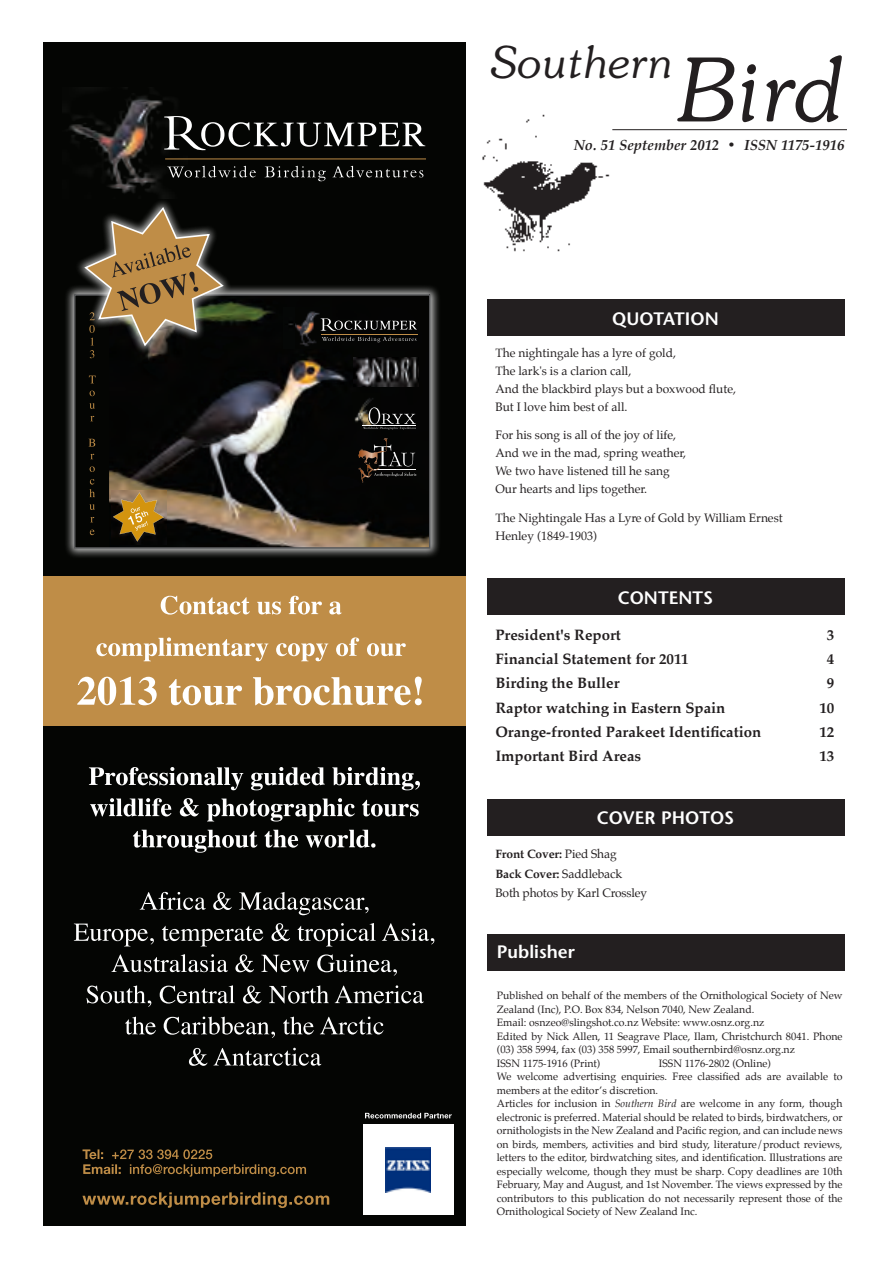
<style>
.page{position:relative;width:893px;height:1263px;background:#fff}
.page>*{position:absolute;margin:0;border:0;box-sizing:border-box;transform-origin:0 0}
.t1{font:italic 300 87.3px "Souvenir";color:#231f20}
.t2{font:italic 300 43.65px "Souvenir";color:#231f20}
.t3{font:600 18px "Stone Sans";color:#fff}
.t4{font:700 15px "Palatino";color:#231f20}
.t5{font:italic 700 14.55px "Palatino";color:#231f20}
.t6{font:12px/18px "Palatino";color:#231f20}
.t7{font:10.5px/13.5px "Palatino";color:#231f20}
.s1{font-weight:700}
.s2{font-style:italic}
</style>
<div class="page">
<div style="left:487px;top:578px;width:357px;height:36px;background:#231f20"></div>
<div style="left:487px;top:799px;width:357px;height:36px;background:#231f20"></div>
<div style="left:487px;top:935px;width:357px;height:36px;background:#231f20"></div>
<div style="left:487px;top:300px;width:357px;height:36px;background:#231f20"></div>
<div style="left:44px;top:43px;width:422px;height:1182px;background:#040503"></div>
<img style="left:69px;top:96px;width:119px;height:70px">
<svg style="left:164px;top:116px;width:261px;height:35px"></svg>
<hr style="left:165px;top:159px;width:261px;height:1px;background:#bf8d47">
<svg style="left:189px;top:1048px;width:132px;height:18px"></svg>
<svg style="left:125px;top:1016px;width:259px;height:22px"></svg>
<svg style="left:87px;top:985px;width:337px;height:22px"></svg>
<svg style="left:111px;top:954px;width:286px;height:22px"></svg>
<svg style="left:74px;top:923px;width:360px;height:23px"></svg>
<svg style="left:140px;top:892px;width:229px;height:23px"></svg>
<svg style="left:133px;top:830px;width:243px;height:23px"></svg>
<svg style="left:90px;top:798px;width:329px;height:23px"></svg>
<svg style="left:89px;top:767px;width:331px;height:23px"></svg>
<div style="left:44px;top:576px;width:422px;height:150px;background:#bf8d47"></div>
<svg style="left:77px;top:676px;width:345px;height:29px"></svg>
<svg style="left:96px;top:637px;width:310px;height:24px"></svg>
<svg style="left:161px;top:596px;width:181px;height:19px"></svg>
<div style="left:363px;top:1124px;width:91px;height:90px;background:#fff"></div>
<img style="left:385px;top:1147px;width:45px;height:45px">
<svg style="left:365px;top:1113px;width:87px;height:5px"></svg>
<svg style="left:83px;top:1149px;width:223px;height:28px"></svg>
<svg style="left:82px;top:1192px;width:247px;height:16px"></svg>
<div style="left:64px;top:284px;width:377px;height:275px;background:#fff;opacity:.75"></div>
<div style="left:75px;top:295px;width:355px;height:253px;background:#040503"></div>
<img style="left:109px;top:368px;width:319px;height:179px">
<svg style="left:90px;top:530px;width:5px;height:5px"></svg>
<svg style="left:90px;top:517px;width:4px;height:5px"></svg>
<svg style="left:89px;top:504px;width:6px;height:6px"></svg>
<svg style="left:89px;top:479px;width:6px;height:18px"></svg>
<svg style="left:90px;top:466px;width:5px;height:6px"></svg>
<svg style="left:90px;top:454px;width:4px;height:5px"></svg>
<svg style="left:88px;top:439px;width:7px;height:8px"></svg>
<svg style="left:90px;top:416px;width:4px;height:5px"></svg>
<svg style="left:89px;top:403px;width:6px;height:6px"></svg>
<svg style="left:90px;top:391px;width:5px;height:5px"></svg>
<svg style="left:89px;top:376px;width:7px;height:7px"></svg>
<img style="left:354px;top:368px;width:65px;height:18px">
<img style="left:352px;top:393px;width:29px;height:32px">
<svg style="left:363px;top:407px;width:53px;height:23px"></svg>
<hr style="left:363px;top:426px;width:53px;height:1px;background:#fff">
<svg style="left:358px;top:438px;width:58px;height:45px"></svg>
<img style="left:111px;top:491px;width:55px;height:53px">
<svg style="left:113px;top:492px;width:51px;height:50px"></svg>
<svg style="left:430px;top:295px;width:3px;height:4px"></svg>
<svg style="left:429px;top:548px;width:4px;height:4px"></svg>
<svg style="left:64px;top:166px;width:359px;height:202px"></svg>
<img style="left:482px;top:114px;width:138px;height:138px">
<hr style="left:612px;top:129px;width:235px;height:1px;background:#231f20">
<h2 class="t2" style="left:490px;top:35px;width:185px">Southern</h2>
<h1 class="t1" style="left:677px;top:37px;width:169px">Bird</h1>
<h3 class="t5" style="left:574px;top:133px;width:272px">No. 51 September 2012 • ISSN 1175-1916</h3>
<h3 class="t3" style="left:612px;top:308px;width:108px">QUOTATION</h3>
<p class="t6" style="left:495px;top:344px;width:242px">The nightingale has a lyre of gold,<br>The lark's is a clarion call,<br>And the blackbird plays but a boxwood flute,<br>But I love him best of all.</p>
<p class="t6" style="left:495px;top:426px;width:192px">For his song is all of the joy of life,<br>And we in the mad, spring weather,<br>We two have listened till he sang<br>Our hearts and lips together.</p>
<p class="t6" style="left:495px;top:509px;width:289px">The Nightingale Has a Lyre of Gold by William Ernest<br>Henley (1849-1903)</p>
<h3 class="t3" style="left:618px;top:586px;width:97px">CONTENTS</h3>
<h3 class="t4" style="left:495px;top:622px;width:127px">President's Report</h3>
<h3 class="t4" style="left:827px;top:622px;width:9px">3</h3>
<h3 class="t4" style="left:495px;top:646px;width:195px">Financial Statement for 2011</h3>
<h3 class="t4" style="left:827px;top:646px;width:9px">4</h3>
<h3 class="t4" style="left:495px;top:670px;width:126px">Birding the Buller</h3>
<h3 class="t4" style="left:827px;top:670px;width:9px">9</h3>
<h3 class="t4" style="left:495px;top:695px;width:231px">Raptor watching in Eastern Spain</h3>
<h3 class="t4" style="left:819px;top:695px;width:16px">10</h3>
<h3 class="t4" style="left:495px;top:719px;width:267px">Orange-fronted Parakeet Identification</h3>
<h3 class="t4" style="left:819px;top:719px;width:16px">12</h3>
<h3 class="t4" style="left:495px;top:743px;width:147px">Important Bird Areas</h3>
<h3 class="t4" style="left:819px;top:743px;width:16px">13</h3>
<h3 class="t3" style="left:597px;top:807px;width:139px">COVER PHOTOS</h3>
<p class="t6" style="left:495px;top:844px;width:153px;line-height:19.2px"><span class="s1">Front Cover:</span> Pied Shag<br><span class="s1">Back Cover:</span> Saddleback<br>Both photos by Karl Crossley</p>
<h3 class="t3" style="left:497px;top:940px;width:80px">PUBLISHER</h3>
<p class="t7" style="left:497px;top:989px;width:347px">Published on behalf of the members of the Ornithological Society of New Zealand (Inc), P.O. Box 834, Nelson 7040, New Zealand.<br>Email: osnzeo@slingshot.co.nz Website: www.osnz.org.nz<br>Edited by Nick Allen, 11 Seagrave Place, Ilam, Christchurch 8041. Phone (03) 358 5994, fax (03) 358 5997, Email southernbird@osnz.org.nz<br>ISSN 1175-1916 (Print)</p>
<p class="t7" style="left:497px;top:1056px;width:347px;text-indent:162px">ISSN 1176-2802 (Online)<br>We welcome advertising enquiries. Free classified ads are available to members at the editor’s discretion.<br>Articles for inclusion in <span class="s2">Southern Bird</span> are welcome in any form, though electronic is preferred. Material should be related to birds, birdwatchers, or ornithologists in the New Zealand and Pacific region, and can include news on birds, members, activities and bird study, literature/product reviews, letters to the editor, birdwatching sites, and identification. Illustrations are especially welcome, though they must be sharp. Copy deadlines are 10th February, May and August, and 1st November. The views expressed by the contributors to this publication do not necessarily represent those of the Ornithological Society of New Zealand Inc.</p>
</div>
